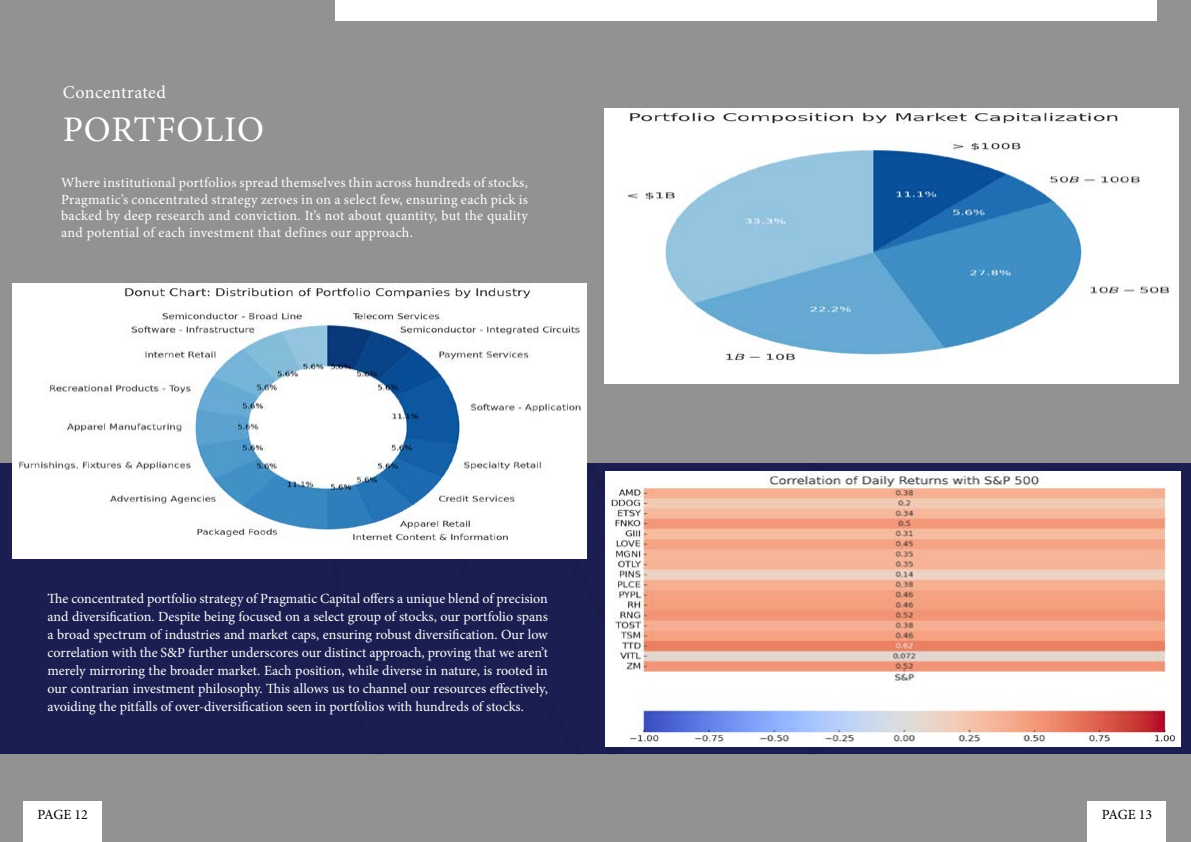
<style>
.page{position:relative;width:1191px;height:842px;background:#929292}
.page>*{position:absolute;margin:0;border:0;box-sizing:border-box;transform-origin:0 0}
.t1{font:36px "Minion Pro";letter-spacing:.02em;color:#fff}
.t2{font:18px "Minion Pro";color:#fff}
.t3{font:14px/18px "Minion Pro";letter-spacing:.01em;color:#fff;text-align:justify}
.t4{font:14px "Minion Pro";letter-spacing:-.015em;color:#000}
</style>
<div class="page">
<div style="left:0;top:463px;width:1191px;height:291px;background:#1a1e50"></div>
<div style="left:336px;top:0;width:821px;height:21px;background:#fff"></div>
<img style="left:606px;top:471px;width:574px;height:275px">
<img style="left:12px;top:283px;width:575px;height:275px">
<img style="left:604px;top:108px;width:575px;height:275px">
<div style="left:23px;top:801px;width:79px;height:41px;background:#fff"></div>
<div style="left:1087px;top:801px;width:79px;height:41px;background:#fff"></div>
<p class="t2" style="left:63px;top:80px;width:105px">Concentrated</p>
<h1 class="t1" style="left:63px;top:106px;width:203px">PORTFOLIO</h1>
<p class="t3" style="left:61px;top:174px;width:468px;line-height:16.8px">Where institutional portfolios spread themselves thin across hundreds of stocks, Pragmatic’s concentrated strategy zeroes in on a select few, ensuring each pick is backed by deep research and conviction. It’s not about quantity, but the quality and potential of each investment that defines our approach.</p>
<p class="t3" style="left:48px;top:589px;width:502px">The concentrated portfolio strategy of Pragmatic Capital offers a unique blend of precision and diversification. Despite being focused on a select group of stocks, our portfolio spans a broad spectrum of industries and market caps, ensuring robust diversification. Our low correlation with the S&amp;P further underscores our distinct approach, proving that we aren’t merely mirroring the broader market. Each position, while diverse in nature, is rooted in our contrarian investment philosophy. This allows us to channel our resources effectively, avoiding the pitfalls of over-diversification seen in portfolios with hundreds of stocks.</p>
<p class="t4" style="left:37px;top:805px;width:52px">PAGE 12</p>
<p class="t4" style="left:1101px;top:805px;width:52px">PAGE 13</p>
</div>
